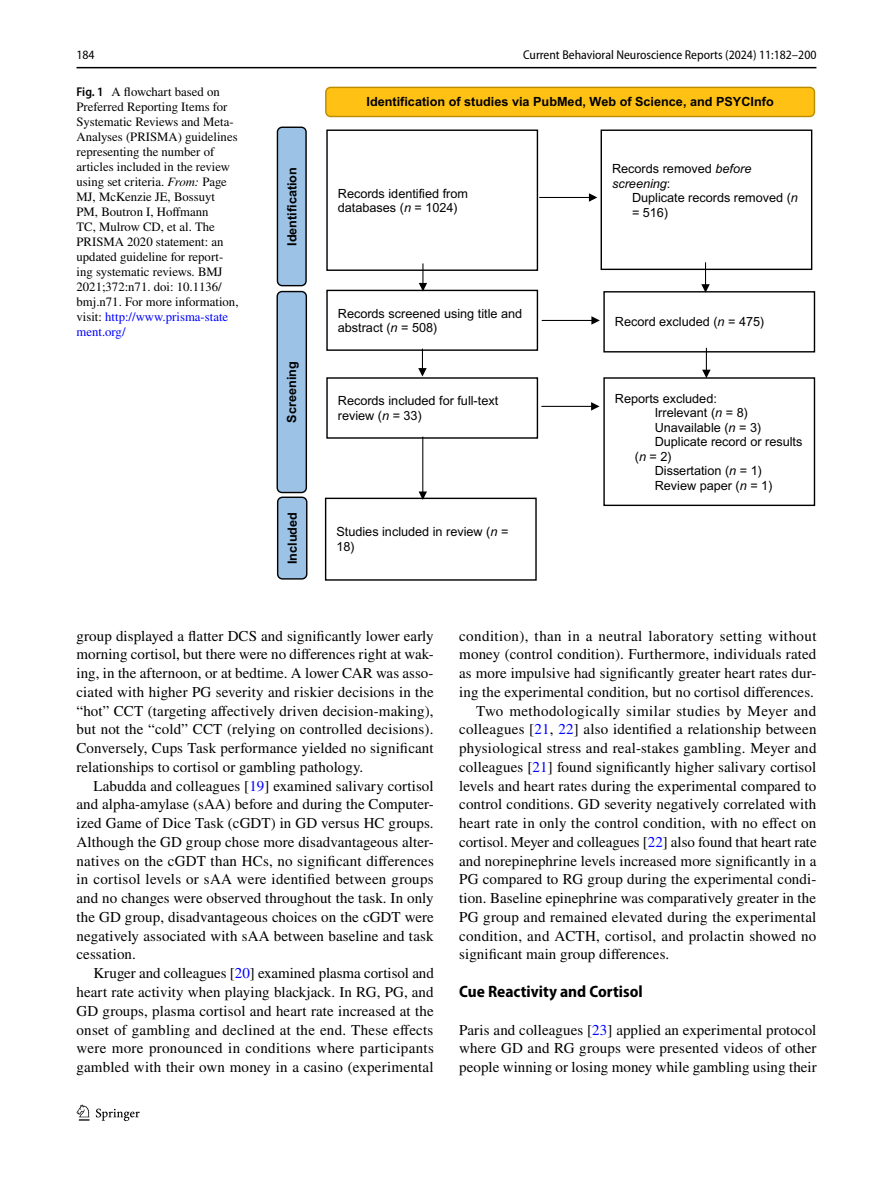
<style>
.page{position:relative;width:893px;height:1187px;background:#fff}
.page>*{position:absolute;margin:0;border:0;box-sizing:border-box;transform-origin:0 0}
.t1{font:700 semi-condensed 16.5px "Myriad Pro";color:#000}
.t2{font:15px/18.8px "STIX";letter-spacing:.005em;color:#000;text-align:justify}
.t3{font:15px "STIX";letter-spacing:.025em;color:#000}
.t4{font:12.75px/15px "STIX";color:#000}
.t5{font:semi-condensed 12.75px "Myriad Pro";color:#000}
.t6{font:12.6px/14.5px "Arial";color:#000}
.t7{font:700 12.6px "Arial";color:#000}
.s1{font-family:"Myriad Pro";font-weight:600;font-stretch:semi-condensed}
.s2{font-style:italic}
.s3{color:#00f}
</style>
<div class="page">
<hr style="left:77px;top:67px;width:739px;height:1px;background:#000">
<svg style="left:77px;top:1104px;width:12px;height:16px"></svg>
<svg style="left:96px;top:1108px;width:44px;height:12px"></svg>
<svg style="left:325px;top:87px;width:491px;height:31px;background:#f9be18"></svg>
<div style="left:326px;top:129px;width:212px;height:142px;border:1px solid #000"></div>
<div style="left:601px;top:129px;width:211px;height:141px;border:1px solid #000"></div>
<div style="left:326px;top:290px;width:212px;height:61px;border:1px solid #000"></div>
<div style="left:603px;top:291px;width:212px;height:61px;border:1px solid #000"></div>
<div style="left:603px;top:377px;width:212px;height:129px;border:1px solid #000"></div>
<div style="left:325px;top:497px;width:212px;height:83px;border:1px solid #000"></div>
<svg style="left:276px;top:126px;width:32px;height:454px;background:#93b3d0"></svg>
<svg style="left:419px;top:263px;width:8px;height:28px"></svg>
<svg style="left:418px;top:348px;width:9px;height:28px"></svg>
<hr style="left:422px;top:436px;width:1px;height:61px;background:#000">
<svg style="left:419px;top:491px;width:8px;height:9px"></svg>
<svg style="left:702px;top:348px;width:9px;height:30px"></svg>
<svg style="left:701px;top:262px;width:9px;height:30px"></svg>
<hr style="left:539px;top:197px;width:55px;height:1px;background:#000">
<svg style="left:589px;top:193px;width:8px;height:9px"></svg>
<hr style="left:542px;top:320px;width:55px;height:1px;background:#000">
<svg style="left:591px;top:316px;width:9px;height:8px"></svg>
<hr style="left:541px;top:406px;width:55px;height:1px;background:#000">
<svg style="left:591px;top:402px;width:8px;height:8px"></svg>
<p class="t5" style="left:77px;top:48px;width:20px">184</p>
<p class="t5" style="left:523px;top:48px;width:295px">Current Behavioral Neuroscience Reports (2024) 11:182–200</p>
<p class="t4" style="left:77px;top:85px;width:163px"><span class="s1">Fig. 1</span> A flowchart based on<br>Preferred Reporting Items for<br>Systematic Reviews and Meta-<br>Analyses (PRISMA) guidelines representing the number of articles included in the review using set criteria. <span class="s2">From:</span> Page<br>MJ, McKenzie JE, Bossuyt<br>PM, Boutron I, Hoffmann<br>TC, Mulrow CD, et al. The<br>PRISMA 2020 statement: an updated guideline for report&shy;ing systematic reviews. BMJ<br>2021;372:n71. doi: 10.1136/ bmj.n71. For more information, visit: <span class="s3">http://www.prisma-state ment.org/</span></p>
<p class="t7" style="left:366px;top:93px;width:409px">Identification of studies via PubMed, Web of Science, and PSYCInfo</p>
<p class="t6" style="left:612px;top:161px;width:141px">Records removed <span class="s2">before screening</span>:</p>
<p class="t6" style="left:632px;top:191px;width:167px">Duplicate records removed (<span class="s2">n </span>= 516)</p>
<p class="t7" style="left:283px;top:246px;width:80px;rotate:-90deg">Identification</p>
<p class="t6" style="left:338px;top:186px;width:132px">Records identified from databases (<span class="s2">n</span> = 1024)</p>
<p class="t6" style="left:338px;top:306px;width:186px">Records screened using title and abstract (<span class="s2">n</span> = 508)</p>
<p class="t6" style="left:615px;top:315px;width:151px">Record excluded (<span class="s2">n</span> = 475)</p>
<p class="t7" style="left:283px;top:422px;width:63px;rotate:-90deg">Screening</p>
<p class="t7" style="left:283px;top:564px;width:54px;rotate:-90deg">Included</p>
<p class="t6" style="left:338px;top:394px;width:162px">Records included for full-text review (<span class="s2">n</span> = 33)</p>
<p class="t6" style="left:615px;top:391px;width:103px">Reports excluded:</p>
<p class="t6" style="left:655px;top:405px;width:95px">Irrelevant (<span class="s2">n</span> = 8)</p>
<p class="t6" style="left:655px;top:420px;width:108px">Unavailable (<span class="s2">n</span> = 3)</p>
<p class="t6" style="left:655px;top:435px;width:149px">Duplicate record or results</p>
<p class="t6" style="left:635px;top:449px;width:38px">(<span class="s2">n</span> = 2)</p>
<p class="t6" style="left:655px;top:464px;width:109px">Dissertation (<span class="s2">n</span> = 1)</p>
<p class="t6" style="left:655px;top:478px;width:119px">Review paper (<span class="s2">n</span> = 1)</p>
<p class="t6" style="left:336px;top:525px;width:173px">Studies included in review (<span class="s2">n</span> =<br>18)</p>
<p class="t2" style="left:77px;top:627px;width:359px">group displayed a flatter DCS and significantly lower early morning cortisol, but there were no differences right at wak&shy;ing, in the afternoon, or at bedtime. A lower CAR was asso&shy;ciated with higher PG severity and riskier decisions in the “hot” CCT (targeting affectively driven decision-making), but not the “cold” CCT (relying on controlled decisions).<br>Conversely, Cups Task performance yielded no significant relationships to cortisol or gambling pathology.</p>
<p class="t2" style="left:77px;top:777px;width:359px;text-indent:17px">Labudda and colleagues [<span class="s3">19</span>] examined salivary cortisol and alpha-amylase (sAA) before and during the Computer&shy;ized Game of Dice Task (cGDT) in GD versus HC groups.<br>Although the GD group chose more disadvantageous alter&shy;natives on the cGDT than HCs, no significant differences in cortisol levels or sAA were identified between groups and no changes were observed throughout the task. In only the GD group, disadvantageous choices on the cGDT were negatively associated with sAA between baseline and task cessation.</p>
<p class="t2" style="left:77px;top:964px;width:359px;text-indent:17px">Kruger and colleagues [<span class="s3">20</span>] examined plasma cortisol and heart rate activity when playing blackjack. In RG, PG, and GD groups, plasma cortisol and heart rate increased at the onset of gambling and declined at the end. These effects were more pronounced in conditions where participants gambled with their own money in a casino (experimental</p>
<p class="t3" style="left:459px;top:625px;width:359px">condition), than in a neutral laboratory setting without</p>
<p class="t2" style="left:459px;top:646px;width:359px">money (control condition). Furthermore, individuals rated</p>
<p class="t2" style="left:459px;top:664px;width:359px">as more impulsive had significantly greater heart rates dur-</p>
<p class="t2" style="left:459px;top:683px;width:356px">ing the experimental condition, but no cortisol differences.</p>
<p class="t3" style="left:476px;top:700px;width:341px">Two methodologically similar studies by Meyer and</p>
<p class="t2" style="left:459px;top:721px;width:359px">colleagues [<span class="s3">21</span>, <span class="s3">22</span>] also identified a relationship between</p>
<p class="t2" style="left:459px;top:739px;width:359px">physiological stress and real-stakes gambling. Meyer and</p>
<p class="t2" style="left:459px;top:758px;width:358px">colleagues [<span class="s3">21</span>] found significantly higher salivary cortisol</p>
<p class="t2" style="left:459px;top:777px;width:359px">levels and heart rates during the experimental compared to</p>
<p class="t2" style="left:459px;top:796px;width:358px">control conditions. GD severity negatively correlated with</p>
<p class="t2" style="left:459px;top:814px;width:359px">heart rate in only the control condition, with no effect on</p>
<p class="t2" style="left:459px;top:833px;width:359px">cortisol. Meyer and colleagues [<span class="s3">22</span>] also found that heart rate</p>
<p class="t2" style="left:459px;top:852px;width:359px">and norepinephrine levels increased more significantly in a</p>
<p class="t2" style="left:459px;top:871px;width:359px">PG compared to RG group during the experimental condi-</p>
<p class="t2" style="left:459px;top:889px;width:358px">tion. Baseline epinephrine was comparatively greater in the</p>
<p class="t2" style="left:459px;top:908px;width:359px">PG group and remained elevated during the experimental</p>
<p class="t2" style="left:459px;top:927px;width:359px">condition, and ACTH, cortisol, and prolactin showed no</p>
<p class="t2" style="left:459px;top:946px;width:212px">significant main group differences.</p>
<p class="t1" style="left:459px;top:982px;width:185px">Cue Reactivity and Cortisol</p>
<p class="t2" style="left:459px;top:1021px;width:359px">Paris and colleagues [<span class="s3">23</span>] applied an experimental protocol where GD and RG groups were presented videos of other people winning or losing money while gambling using their</p>
</div>
